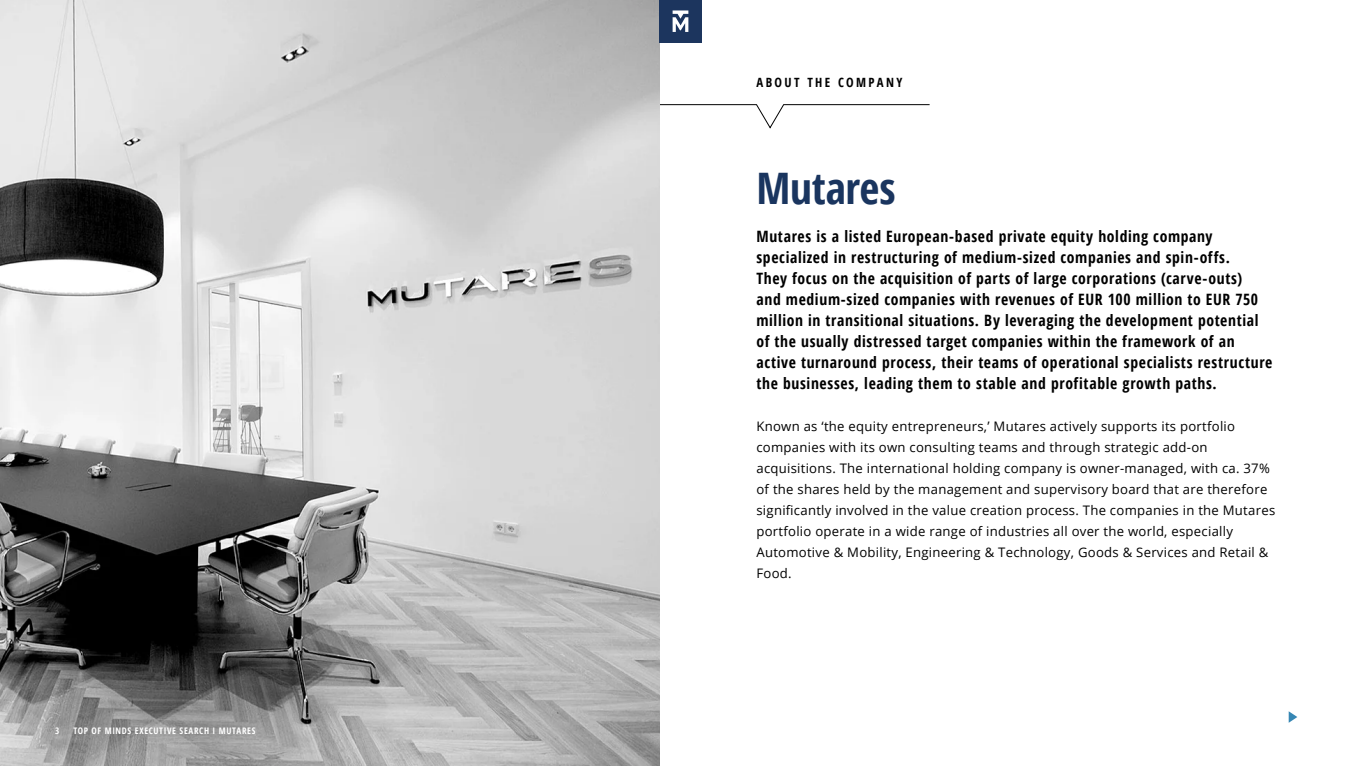
<style>
.page{position:relative;width:1361px;height:766px;background:#fff}
.page>*{position:absolute;margin:0;border:0;box-sizing:border-box;transform-origin:0 0}
.t1{font:700 condensed 43.42px "Open Sans";letter-spacing:-.01em;color:#1a355f}
.t2{font:700 condensed 15.67px/21px "Open Sans";letter-spacing:.04em;color:#000}
.t3{font:13.12px/21px "Open Sans";letter-spacing:.02em;color:#000}
.t4{font:700 condensed 12.75px "Open Sans";letter-spacing:.185em;color:#000}
.t5{font:700 condensed 9px "Open Sans";letter-spacing:.075em;color:#fff}
</style>
<div class="page">
<svg style="left:659px;top:104px;width:271px;height:24px"></svg>
<img style="left:0;top:0;width:659px;height:765px">
<svg style="left:1288px;top:711px;width:9px;height:11px"></svg>
<div style="left:659px;top:0;width:43px;height:43px;background:#1c355e"></div>
<svg style="left:672px;top:10px;width:16px;height:22px"></svg>
<p class="t5" style="left:55px;top:724px;width:6px">3</p>
<p class="t5" style="left:73px;top:724px;width:184px">TOP OF MINDS EXECUTIVE SEARCH I MUTARES</p>
<p class="t4" style="left:756px;top:73px;width:147px">ABOUT THE COMPANY</p>
<h1 class="t1" style="left:756px;top:158px;width:141px">Mutares</h1>
<p class="t2" style="left:756px;top:225px;width:517px">Mutares is a listed European-based private equity holding company specialized in restructuring of medium-sized companies and spin-offs.<br>They focus on the acquisition of parts of large corporations (carve-outs)<br>and medium-sized companies with revenues of EUR 100 million to EUR 750 million in transitional situations. By leveraging the development potential of the usually distressed target companies within the framework of an active turnaround process, their teams of operational specialists restructure the businesses, leading them to stable and profitable growth paths.</p>
<p class="t3" style="left:756px;top:415px;width:520px">Known as ‘the equity entrepreneurs,’ Mutares actively supports its portfolio companies with its own consulting teams and through strategic add-on acquisitions. The international holding company is owner-managed, with ca. 37% of the shares held by the management and supervisory board that are therefore significantly involved in the value creation process. The companies in the Mutares portfolio operate in a wide range of industries all over the world, especially Automotive &amp; Mobility, Engineering &amp; Technology, Goods &amp; Services and Retail &amp; Food.</p>
</div>
